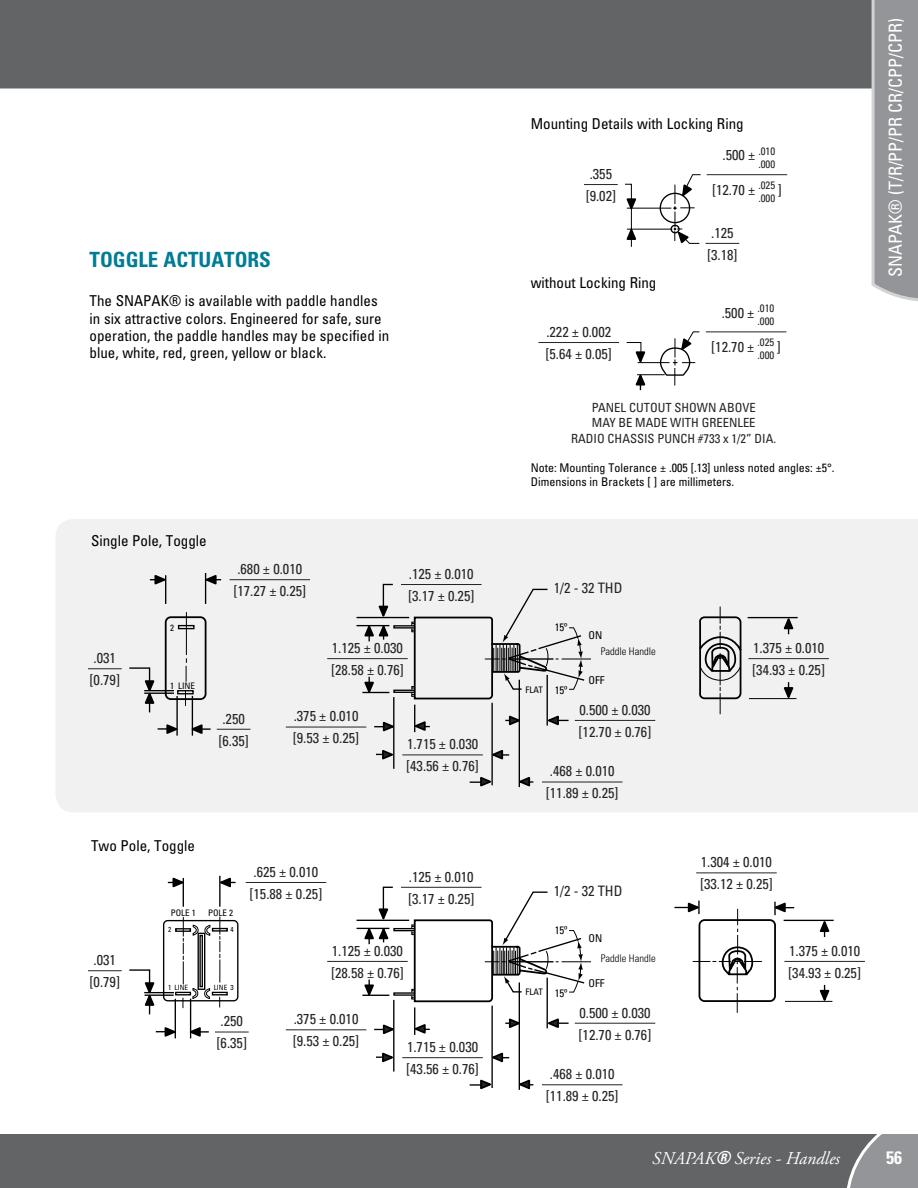
<style>
.page{position:relative;width:918px;height:1188px;background:#fff}
.page>*{position:absolute;margin:0;border:0;box-sizing:border-box;transform-origin:0 0}
.t1{font:700 condensed 21px "Univers";color:#007c97}
.t2{font:condensed 18px "Univers";letter-spacing:-.005em;color:#fff}
.t3{font:italic 18px "Adobe Garamond Pro";color:#fff}
.t4{font:700 condensed 18px "Univers";color:#fff}
.t5{font:condensed 15px/17.2px "Univers";color:#000}
.t6{font:condensed 14.4px/21.9px "Univers";color:#242423}
.t7{font:condensed 12.6px/15.1px "Univers";color:#242423;text-align:center}
.t8{font:condensed 12px/14.4px "Univers";color:#000}
.t9{font:condensed 10.8px/12.9px "Univers";color:#242423}
.t10{font:condensed 10.8px "Univers";color:#000}
.t11{font:300 condensed 10.5px "Univers";color:#000}
.t12{font:condensed 9px "Univers";color:#000}
.t13{font:condensed 7.2px "Univers";color:#000}
.s1{font-family:"Univers";font-weight:700;font-stretch:condensed}
</style>
<div class="page">
<div style="left:56px;top:519px;width:862px;height:293px;background:#f1f1f2"></div>
<hr style="left:748px;top:617px;width:50px;height:1px;background:#000">
<hr style="left:749px;top:698px;width:47px;height:1px;background:#000">
<hr style="left:286px;top:727px;width:80px;height:1px;background:#242423">
<hr style="left:327px;top:658px;width:81px;height:1px;background:#242423">
<hr style="left:542px;top:782px;width:81px;height:1px;background:#242423">
<hr style="left:575px;top:720px;width:80px;height:1px;background:#242423">
<hr style="left:230px;top:579px;width:80px;height:1px;background:#242423">
<hr style="left:88px;top:668px;width:34px;height:1px;background:#242423">
<hr style="left:217px;top:729px;width:34px;height:1px;background:#242423">
<hr style="left:748px;top:658px;width:81px;height:1px;background:#242423">
<svg style="left:782px;top:615px;width:13px;height:19px"></svg>
<svg style="left:782px;top:682px;width:13px;height:20px"></svg>
<svg style="left:355px;top:583px;width:237px;height:205px"></svg>
<svg style="left:698px;top:607px;width:44px;height:107px"></svg>
<svg style="left:128px;top:573px;width:95px;height:163px"></svg>
<hr style="left:784px;top:920px;width:50px;height:1px;background:#000">
<hr style="left:785px;top:1001px;width:47px;height:1px;background:#000">
<hr style="left:286px;top:1029px;width:80px;height:1px;background:#242423">
<hr style="left:327px;top:961px;width:81px;height:1px;background:#242423">
<hr style="left:542px;top:1084px;width:81px;height:1px;background:#242423">
<hr style="left:575px;top:1023px;width:80px;height:1px;background:#242423">
<hr style="left:246px;top:882px;width:80px;height:1px;background:#242423">
<hr style="left:88px;top:970px;width:34px;height:1px;background:#242423">
<hr style="left:215px;top:1032px;width:34px;height:1px;background:#242423">
<hr style="left:784px;top:961px;width:81px;height:1px;background:#242423">
<svg style="left:818px;top:919px;width:13px;height:18px"></svg>
<svg style="left:818px;top:985px;width:13px;height:17px"></svg>
<svg style="left:355px;top:886px;width:237px;height:204px"></svg>
<svg style="left:129px;top:876px;width:108px;height:163px"></svg>
<hr style="left:696px;top:872px;width:81px;height:1px;background:#242423">
<svg style="left:674px;top:901px;width:120px;height:112px"></svg>
<hr style="left:357px;top:920px;width:52px;height:1px;background:#000">
<div style="left:0;top:0;width:870px;height:89px;background:#636466"></div>
<svg style="left:870px;top:0;width:48px;height:302px;background:#9d9fa1"></svg>
<div style="left:0;top:1134px;width:844px;height:54px;background:#636466"></div>
<svg style="left:844px;top:1134px;width:74px;height:54px;background:#8e9093"></svg>
<hr style="left:707px;top:174px;width:80px;height:1px;background:#242423">
<hr style="left:584px;top:184px;width:34px;height:1px;background:#242423">
<hr style="left:706px;top:243px;width:33px;height:1px;background:#242423">
<svg style="left:625px;top:174px;width:76px;height:73px"></svg>
<hr style="left:706px;top:331px;width:80px;height:1px;background:#242423">
<svg style="left:626px;top:331px;width:74px;height:59px"></svg>
<hr style="left:539px;top:342px;width:80px;height:1px;background:#242423">
<h1 class="t1" style="left:90px;top:247px;width:183px">TOGGLE ACTUATORS</h1>
<p class="t5" style="left:90px;top:292px;width:301px">The SNAPAK® is available with paddle handles in six attractive colors. Engineered for safe, sure operation, the paddle handles may be specified in blue, white, red, green, yellow or black.</p>
<p class="t5" style="left:91px;top:532px;width:117px">Single Pole, Toggle</p>
<p class="t6" style="left:90px;top:647px;width:32px">.031 [0.79]</p>
<p class="t12" style="left:170px;top:622px;width:5px">2</p>
<p class="t12" style="left:170px;top:680px;width:26px">1 LINE</p>
<p class="t6" style="left:233px;top:558px;width:74px">.680 ± 0.010 [17.27 ± 0.25]</p>
<p class="t6" style="left:408px;top:563px;width:68px">.125 ± 0.010 [3.17 ± 0.25]</p>
<p class="t6" style="left:331px;top:637px;width:74px">1.125 ± 0.030 [28.58 ± 0.76]</p>
<p class="t6" style="left:218px;top:707px;width:32px">.250 [6.35]</p>
<p class="t6" style="left:293px;top:705px;width:68px">.375 ± 0.010 [9.53 ± 0.25]</p>
<p class="t6" style="left:406px;top:733px;width:74px">1.715 ± 0.030 [43.56 ± 0.76]</p>
<p class="t5" style="left:91px;top:837px;width:105px">Two Pole, Toggle</p>
<p class="t6" style="left:250px;top:861px;width:74px">.625 ± 0.010 [15.88 ± 0.25]</p>
<p class="t6" style="left:408px;top:865px;width:68px">.125 ± 0.010 [3.17 ± 0.25]</p>
<p class="t12" style="left:171px;top:907px;width:26px">POLE 1</p>
<p class="t12" style="left:208px;top:907px;width:26px">POLE 2</p>
<p class="t6" style="left:90px;top:949px;width:32px">.031 [0.79]</p>
<p class="t13" style="left:168px;top:925px;width:5px">2</p>
<p class="t13" style="left:230px;top:925px;width:5px">4</p>
<p class="t13" style="left:168px;top:983px;width:21px">1 LINE</p>
<p class="t13" style="left:214px;top:983px;width:21px">LINE 3</p>
<p class="t6" style="left:217px;top:1010px;width:32px">.250 [6.35]</p>
<p class="t6" style="left:331px;top:940px;width:74px">1.125 ± 0.030 [28.58 ± 0.76]</p>
<p class="t6" style="left:293px;top:1008px;width:68px">.375 ± 0.010 [9.53 ± 0.25]</p>
<p class="t6" style="left:406px;top:1036px;width:74px">1.715 ± 0.030 [43.56 ± 0.76]</p>
<p class="t5" style="left:531px;top:115px;width:214px">Mounting Details with Locking Ring</p>
<p class="t6" style="left:586px;top:163px;width:32px">.355 [9.02]</p>
<p class="t5" style="left:531px;top:274px;width:127px">without Locking Ring</p>
<p class="t6" style="left:546px;top:321px;width:68px">.222 ± 0.002 [5.64 ± 0.05]</p>
<p class="t6" style="left:723px;top:144px;width:54px">.500 ± <sup>.010</sup></p>
<p class="t9" style="left:758px;top:158px;width:18px">.000</p>
<p class="t9" style="left:758px;top:179px;width:18px">.025 .000</p>
<p class="t6" style="left:712px;top:178px;width:45px">[12.70 ±</p>
<p class="t6" style="left:778px;top:178px;width:6px">]</p>
<p class="t6" style="left:707px;top:222px;width:32px">.125 [3.18]</p>
<p class="t6" style="left:722px;top:301px;width:54px">.500 ± <sup>.010</sup></p>
<p class="t9" style="left:757px;top:315px;width:18px">.000</p>
<p class="t9" style="left:757px;top:336px;width:18px">.025 .000</p>
<p class="t6" style="left:711px;top:336px;width:45px">[12.70 ±</p>
<p class="t6" style="left:777px;top:336px;width:6px">]</p>
<p class="t7" style="left:571px;top:400px;width:207px">PANEL CUTOUT SHOWN ABOVE<br>MAY BE MADE WITH GREENLEE<br>RADIO CHASSIS PUNCH #733 x 1/2” DIA.</p>
<p class="t8" style="left:531px;top:460px;width:305px">Note: Mounting Tolerance ± .005 [.13] unless noted angles: ±5°.<br>Dimensions in Brackets [ ] are millimeters.</p>
<p class="t2" style="left:884px;top:277px;width:260px;rotate:-90deg">SNAPAK® (T/R/PP/PR CR/CPP/CPR)</p>
<p class="t12" style="left:526px;top:684px;width:19px">FLAT</p>
<p class="t6" style="left:554px;top:577px;width:70px">1/2 - 32 THD</p>
<p class="t10" style="left:555px;top:620px;width:14px">15º</p>
<p class="t10" style="left:555px;top:683px;width:14px">15º</p>
<p class="t10" style="left:588px;top:628px;width:15px">ON</p>
<p class="t10" style="left:588px;top:673px;width:18px">OFF</p>
<p class="t11" style="left:601px;top:645px;width:57px">Paddle Handle</p>
<p class="t6" style="left:579px;top:699px;width:74px">0.500 ± 0.030 [12.70 ± 0.76]</p>
<p class="t6" style="left:546px;top:760px;width:74px">.468 ± 0.010 [11.89 ± 0.25]</p>
<p class="t12" style="left:526px;top:987px;width:19px">FLAT</p>
<p class="t6" style="left:554px;top:880px;width:70px">1/2 - 32 THD</p>
<p class="t10" style="left:555px;top:923px;width:14px">15º</p>
<p class="t10" style="left:555px;top:986px;width:14px">15º</p>
<p class="t10" style="left:588px;top:931px;width:15px">ON</p>
<p class="t10" style="left:588px;top:976px;width:18px">OFF</p>
<p class="t11" style="left:601px;top:952px;width:57px">Paddle Handle</p>
<p class="t6" style="left:579px;top:1001px;width:74px">0.500 ± 0.030 [12.70 ± 0.76]</p>
<p class="t6" style="left:546px;top:1063px;width:74px">.468 ± 0.010 [11.89 ± 0.25]</p>
<p class="t6" style="left:752px;top:637px;width:74px">1.375 ± 0.010 [34.93 ± 0.25]</p>
<p class="t6" style="left:700px;top:851px;width:74px">1.304 ± 0.010 [33.12 ± 0.25]</p>
<p class="t6" style="left:788px;top:940px;width:74px">1.375 ± 0.010 [34.93 ± 0.25]</p>
<p class="t3" style="left:652px;top:1148px;width:189px">SNAPAK<span class="s1">®</span> Series - Handles</p>
<p class="t4" style="left:886px;top:1147px;width:17px">56</p>
</div>
